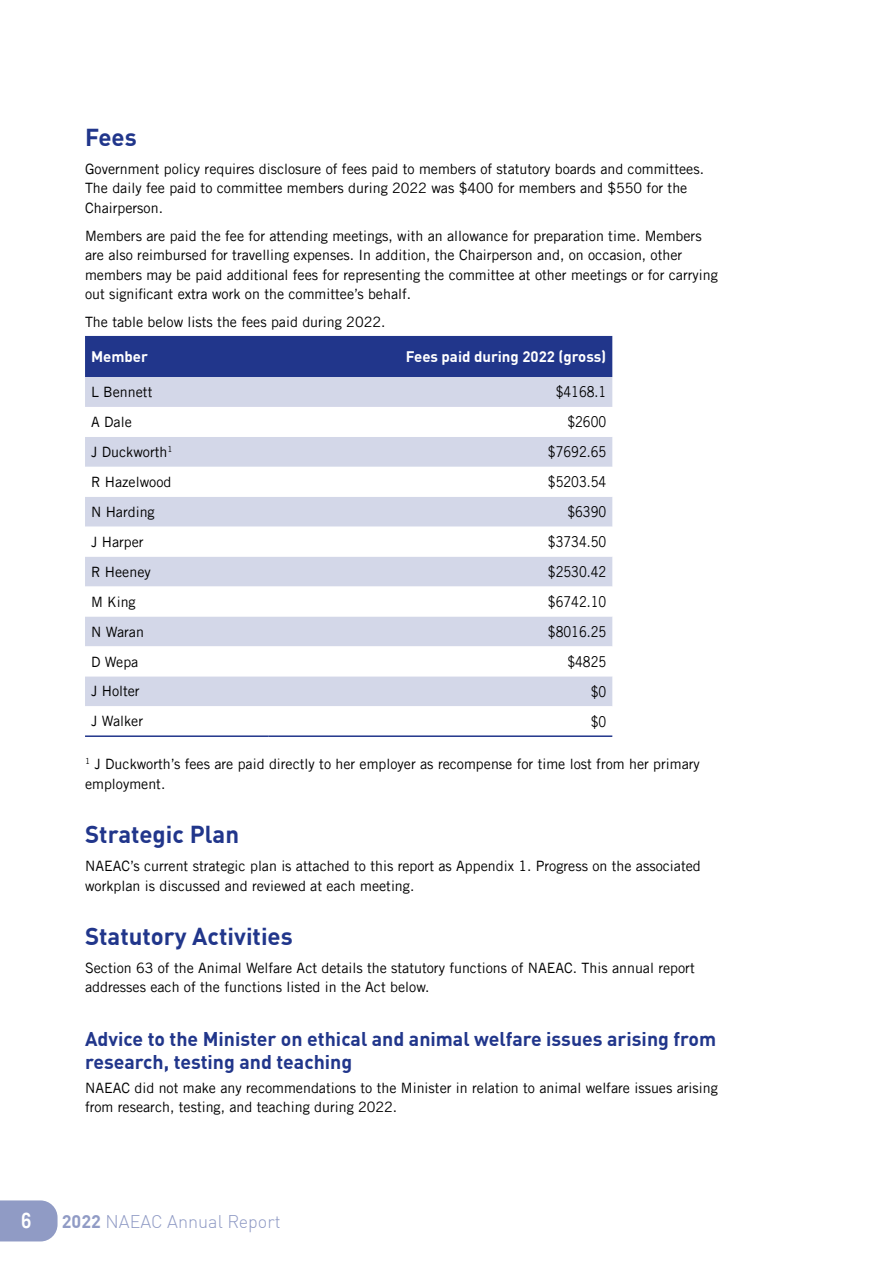
<style>
.page{position:relative;width:893px;height:1263px;background:#fff}
.page>*{position:absolute;margin:0;border:0;box-sizing:border-box;transform-origin:0 0}
.Heading_1{font:700 24px "DIN";color:#21368b}
.t1{font:700 21px "Trade Gothic LT Std";color:#fff;scale:.85 1}
.Heading_2{font:700 19.5px/23.4px "DIN";color:#21368b}
.t2{font:300 18px "DIN";color:#909bc5}
.body_text_tables{font:15px "Trade Gothic LT Std";color:#000;scale:.85 1}
.Table_Column_Heading{font:700 15px "DIN";color:#fff}
.body_text{font:14.25px/19.5px "Trade Gothic LT Std";color:#000}
.s1{font-weight:700}
</style>
<div class="page">
<svg style="left:0;top:1200px;width:58px;height:41px;background:#97a1c8"></svg>
<div style="left:85px;top:336px;width:527px;height:41px;background:#21368b"></div>
<div style="left:85px;top:377px;width:527px;height:30px;background:#d3d7e8"></div>
<svg style="left:85px;top:437px;width:527px;height:269px;fill:#d3d7e8"></svg>
<hr style="left:85px;top:735px;width:183px;height:2px;background:#21368b">
<hr style="left:268px;top:735px;width:344px;height:2px;background:#21368b">
<p class="Heading_1" style="left:85px;top:122px;width:53px">Fees</p>
<p class="body_text" style="left:85px;top:159px;width:620px">Government policy requires disclosure of fees paid to members of statutory boards and committees.<br>The daily fee paid to committee members during 2022 was $400 for members and $550 for the<br>Chairperson.</p>
<p class="body_text" style="left:85px;top:226px;width:634px">Members are paid the fee for attending meetings, with an allowance for preparation time. Members are also reimbursed for travelling expenses. In addition, the Chairperson and, on occasion, other members may be paid additional fees for representing the committee at other meetings or for carrying out significant extra work on the committee’s behalf.</p>
<p class="body_text" style="left:85px;top:312px;width:302px">The table below lists the fees paid during 2022.</p>
<p class="Table_Column_Heading" style="left:91px;top:347px;width:58px">Member</p>
<p class="Table_Column_Heading" style="left:406px;top:347px;width:202px">Fees paid during 2022 (gross)</p>
<p class="body_text" style="left:91px;top:382px;width:63px">L Bennett</p>
<p class="body_text_tables" style="left:556px;top:383px;width:61px">$4168.1</p>
<p class="body_text" style="left:91px;top:412px;width:42px">A Dale</p>
<p class="body_text_tables" style="left:567px;top:413px;width:47px">$2600</p>
<p class="body_text" style="left:91px;top:442px;width:83px">J Duckworth<sup>1</sup></p>
<p class="body_text_tables" style="left:548px;top:443px;width:70px">$7692.65</p>
<p class="body_text" style="left:91px;top:472px;width:82px">R Hazelwood</p>
<p class="body_text_tables" style="left:548px;top:473px;width:70px">$5203.54</p>
<p class="body_text" style="left:91px;top:502px;width:65px">N Harding</p>
<p class="body_text_tables" style="left:567px;top:503px;width:47px">$6390</p>
<p class="body_text" style="left:91px;top:532px;width:54px">J Harper</p>
<p class="body_text_tables" style="left:548px;top:533px;width:70px">$3734.50</p>
<p class="body_text" style="left:91px;top:562px;width:61px">R Heeney</p>
<p class="body_text_tables" style="left:548px;top:563px;width:70px">$2530.42</p>
<p class="body_text" style="left:91px;top:592px;width:46px">M King</p>
<p class="body_text_tables" style="left:548px;top:592px;width:70px">$6742.10</p>
<p class="body_text" style="left:91px;top:622px;width:54px">N Waran</p>
<p class="body_text_tables" style="left:548px;top:622px;width:70px">$8016.25</p>
<p class="body_text" style="left:91px;top:651px;width:49px">D Wepa</p>
<p class="body_text_tables" style="left:567px;top:652px;width:47px">$4825</p>
<p class="body_text" style="left:91px;top:681px;width:50px">J Holter</p>
<p class="body_text_tables" style="left:591px;top:682px;width:20px">$0</p>
<p class="body_text" style="left:91px;top:711px;width:54px">J Walker</p>
<p class="body_text_tables" style="left:591px;top:712px;width:20px">$0</p>
<p class="body_text" style="left:85px;top:754px;width:616px"><sup>1</sup> J Duckworth’s fees are paid directly to her employer as recompense for time lost from her primary employment.</p>
<p class="Heading_1" style="left:85px;top:819px;width:156px">Strategic Plan</p>
<p class="body_text" style="left:85px;top:856px;width:617px">NAEAC’s current strategic plan is attached to this report as Appendix 1. Progress on the associated workplan is discussed and reviewed at each meeting.</p>
<p class="Heading_1" style="left:85px;top:920px;width:209px">Statutory Activities</p>
<p class="body_text" style="left:85px;top:958px;width:611px">Section 63 of the Animal Welfare Act details the statutory functions of NAEAC. This annual report addresses each of the functions listed in the Act below.</p>
<p class="Heading_2" style="left:85px;top:1026px;width:633px">Advice to the Minister on ethical and animal welfare issues arising from research, testing and teaching</p>
<p class="body_text" style="left:85px;top:1078px;width:634px">NAEAC did not make any recommendations to the Minister in relation to animal welfare issues arising from research, testing, and teaching during 2022.</p>
<h2 class="t1" style="left:21px;top:1208px;width:13px">6</h2>
<p class="t2" style="left:62px;top:1211px;width:220px"><span class="s1">2022</span> NAEAC Annual Report</p>
</div>
